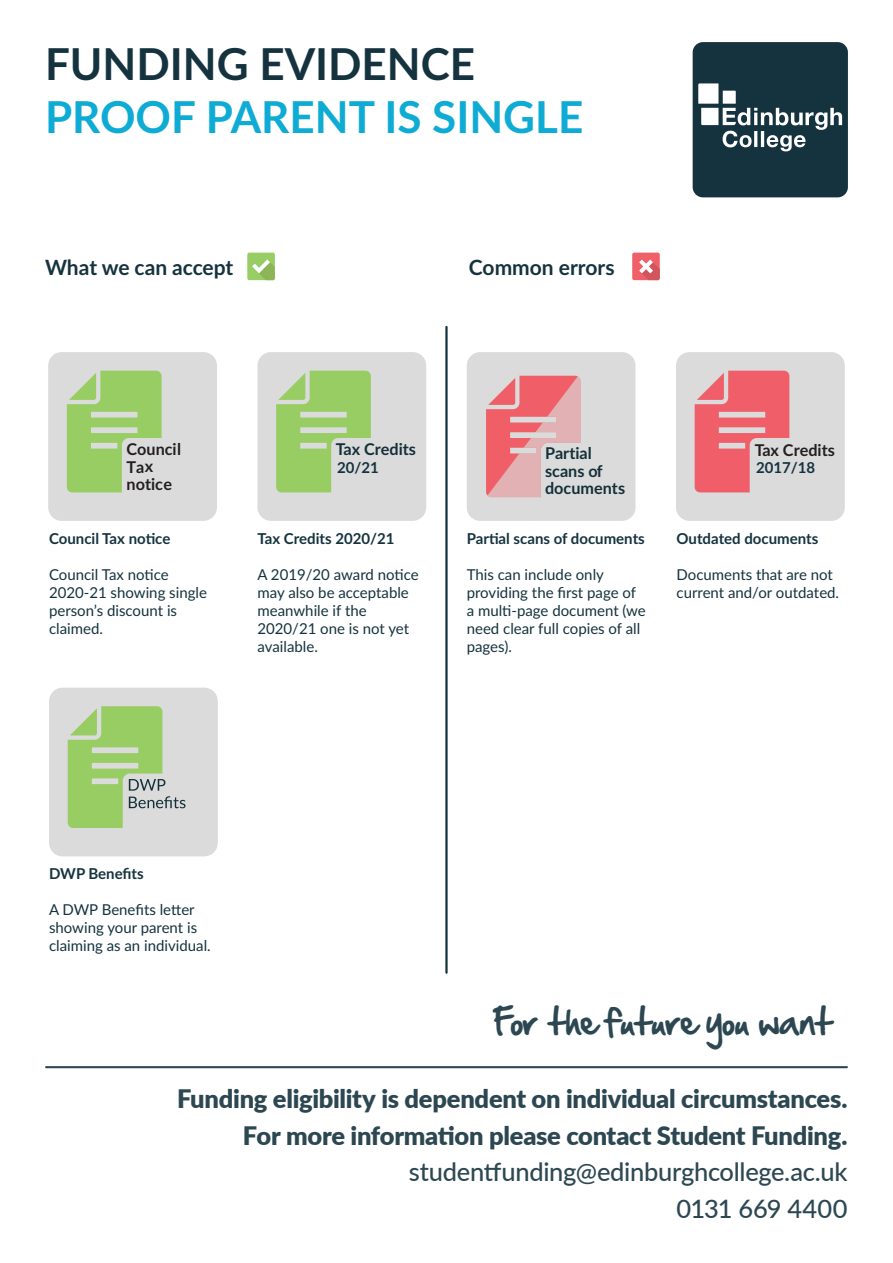
<style>
.page{position:relative;width:893px;height:1263px;background:#fff}
.page>*{position:absolute;margin:0;border:0;box-sizing:border-box;transform-origin:0 0}
.t1{font:700 43.95px "Lato";color:#0eabd5}
.t2{font:700 43.95px "Lato";color:#15333f}
.t3{font:31.8px "Hand Of Sean";letter-spacing:-.005em;color:#15333f}
.t4{font:900 25.5px/36.6px "Lato";letter-spacing:-.01em;color:#15333f;text-align:right}
.t5{font:500 25.5px/36.6px "Lato";letter-spacing:-.01em;color:#15333f;text-align:right}
.t6{font:700 21px "Lato";color:#15333f}
.t7{font:700 16.2px/17.5px "Lato";color:#133039}
.t8{font:700 16.2px/17.5px "Lato";color:#231f20}
.t9{font:15px/18px "Lato";color:#15333f}
.t10{font:700 15px "Lato";color:#15333f}
</style>
<div class="page">
<hr style="left:46px;top:1066px;width:801px;height:2px;background:#15333f">
<svg style="left:693px;top:42px;width:155px;height:155px;background:#2d4853"></svg>
<div style="left:467px;top:352px;width:168px;height:169px;background:#dadbda;border-radius:14px"></div>
<svg style="left:486px;top:375px;width:95px;height:123px"></svg>
<div style="left:257px;top:352px;width:169px;height:169px;background:#dadbda;border-radius:14px"></div>
<svg style="left:276px;top:371px;width:95px;height:121px"></svg>
<div style="left:676px;top:352px;width:169px;height:169px;background:#dadbda;border-radius:14px"></div>
<svg style="left:695px;top:371px;width:94px;height:121px"></svg>
<hr style="left:445px;top:327px;width:3px;height:646px;background:#15333f">
<div style="left:632px;top:253px;width:28px;height:27px;background:#f06068;border-radius:2px"></div>
<svg style="left:639px;top:260px;width:21px;height:20px"></svg>
<div style="left:247px;top:253px;width:28px;height:27px;background:#98cd64;border-radius:2px"></div>
<svg style="left:252px;top:260px;width:23px;height:20px"></svg>
<div style="left:49px;top:688px;width:169px;height:168px;background:#dadbda;border-radius:14px"></div>
<svg style="left:68px;top:706px;width:117px;height:122px"></svg>
<div style="left:48px;top:352px;width:169px;height:169px;background:#dadbda;border-radius:14px"></div>
<svg style="left:67px;top:371px;width:95px;height:121px"></svg>
<h1 class="t2" style="left:45px;top:32px;width:432px">FUNDING EVIDENCE</h1>
<h1 class="t1" style="left:45px;top:85px;width:540px">PROOF PARENT IS SINGLE</h1>
<h3 class="t6" style="left:45px;top:252px;width:190px">What we can accept</h3>
<h3 class="t6" style="left:469px;top:252px;width:147px">Common errors</h3>
<p class="t8" style="left:127px;top:440px;width:56px">Council<br>Tax notice</p>
<p class="t10" style="left:49px;top:527px;width:123px">Council Tax notice</p>
<p class="t9" style="left:49px;top:564px;width:159px">Council Tax notice<br>2020-21 showing single person’s discount is claimed.</p>
<p class="t7" style="left:336px;top:440px;width:82px">Tax Credits</p>
<p class="t8" style="left:755px;top:440px;width:82px">Tax Credits</p>
<p class="t7" style="left:545px;top:444px;width:82px">Partial scans of documents</p>
<p class="t10" style="left:337px;top:456px;width:43px">20/21</p>
<p class="t10" style="left:756px;top:457px;width:61px">2017/18</p>
<p class="t10" style="left:257px;top:527px;width:139px">Tax Credits 2020/21</p>
<p class="t9" style="left:257px;top:564px;width:163px">A 2019/20 award notice may also be acceptable meanwhile if the<br>2020/21 one is not yet available.</p>
<p class="t10" style="left:467px;top:527px;width:180px">Partial scans of documents</p>
<p class="t9" style="left:467px;top:564px;width:181px">This can include only providing the first page of a multi-page document (we need clear full copies of all pages).</p>
<p class="t10" style="left:676px;top:527px;width:143px">Outdated documents</p>
<p class="t9" style="left:676px;top:565px;width:164px">Documents that are not current and/or outdated.</p>
<p class="t10" style="left:49px;top:863px;width:96px">DWP Benefits</p>
<p class="t9" style="left:49px;top:900px;width:163px">A DWP Benefits letter showing your parent is claiming as an individual.</p>
<h2 class="t3" style="left:494px;top:992px;width:339px">For the future you want</h2>
<h3 class="t4" style="left:177px;top:1079px;width:672px">Funding eligibility is dependent on individual circumstances.<br>For more information please contact Student Funding.</h3>
<h3 class="t5" style="left:409px;top:1153px;width:440px">studentfunding@edinburghcollege.ac.uk<br>0131 669 4400</h3>
</div>
